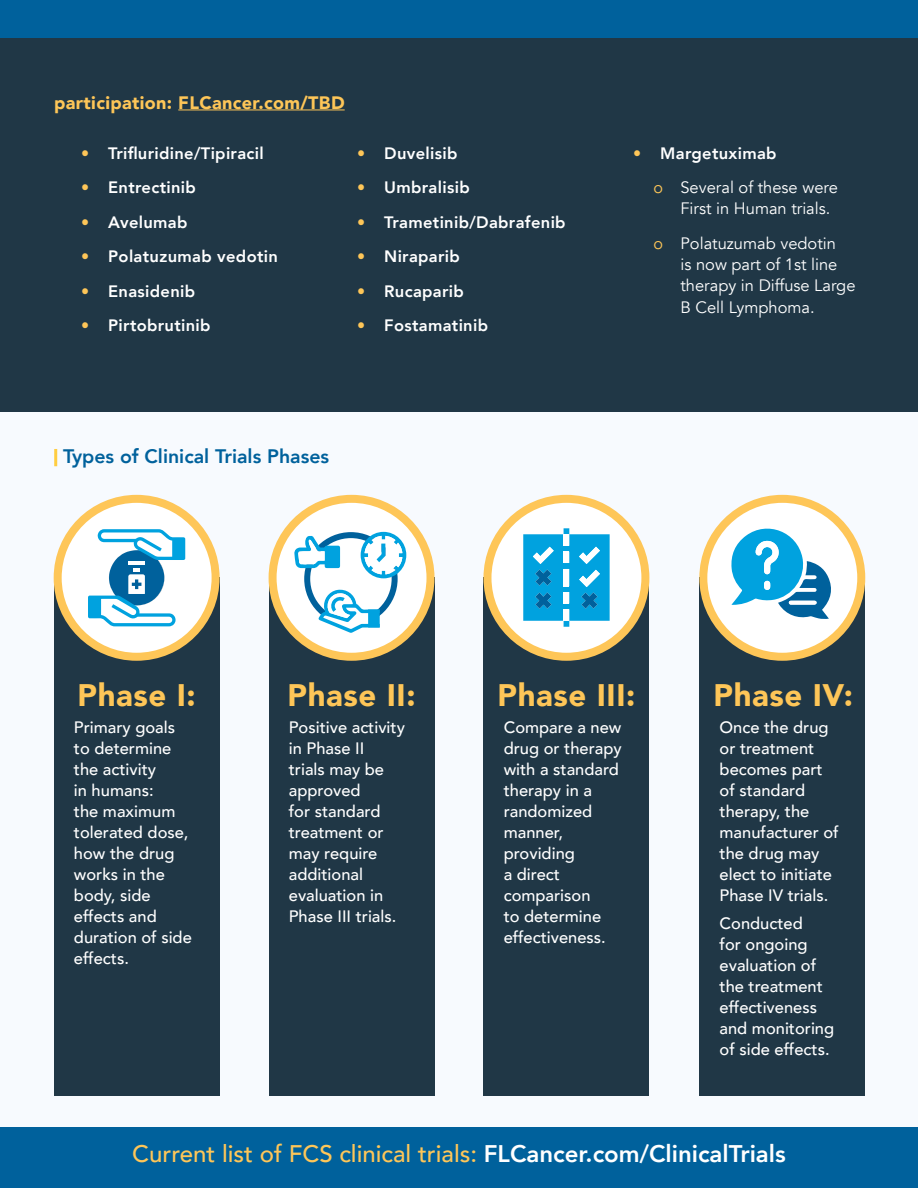
<style>
.page{position:relative;width:918px;height:1188px;background:#fff}
.page>*{position:absolute;margin:0;border:0;box-sizing:border-box;transform-origin:0 0}
.t1{font:900 31.05px "Avenir";letter-spacing:.02em;color:#fec658}
.t2{font:500 24px "Avenir";color:#fec658}
.t3{font:800 19.5px "Avenir";color:#00619c}
.t4{font:900 18px "Avenir";letter-spacing:.02em;color:#fec658}
.t5{font:500 16.5px/21px "Avenir";color:#fff}
.t6{font:800 16.5px "Avenir";letter-spacing:.02em;color:#fff}
.t7{font:16.5px/21px "Avenir";color:#fff}
.s1{font-weight:400;color:#fec658}
.s2{color:#fec658}
.s3{font-weight:800;color:#fff}
</style>
<div class="page">
<div style="left:0;top:22px;width:918px;height:1112px;background:#f7fafe"></div>
<hr style="left:54px;top:449px;width:3px;height:17px;background:#ffcd41">
<div style="left:54px;top:578px;width:166px;height:518px;background:#203746"></div>
<div style="left:269px;top:578px;width:166px;height:518px;background:#203746"></div>
<div style="left:483px;top:578px;width:166px;height:518px;background:#203746"></div>
<div style="left:699px;top:578px;width:166px;height:518px;background:#203746"></div>
<div style="left:0;top:0;width:918px;height:60px;background:#00619c"></div>
<div style="left:0;top:38px;width:918px;height:373px;background:#203746"></div>
<div style="left:0;top:1128px;width:918px;height:60px;background:#00619c"></div>
<hr style="left:178px;top:109px;width:167px;height:1px;background:#fec658">
<svg style="left:58px;top:499px;width:158px;height:158px;fill:#fff"></svg>
<div style="left:54px;top:495px;width:166px;height:166px;border:8px solid #fec658;border-radius:50%"></div>
<svg style="left:88px;top:529px;width:97px;height:97px"></svg>
<div style="left:487px;top:499px;width:158px;height:158px;background:#fff;border-radius:50%"></div>
<div style="left:483px;top:495px;width:166px;height:166px;border:8px solid #fec658;border-radius:50%"></div>
<svg style="left:523px;top:528px;width:87px;height:99px"></svg>
<div style="left:564px;top:569px;width:5px;height:17px;background:#fff"></div>
<div style="left:564px;top:552px;width:5px;height:11px;background:#fff"></div>
<div style="left:564px;top:592px;width:5px;height:11px;background:#fff"></div>
<svg style="left:703px;top:499px;width:158px;height:158px;fill:#fff"></svg>
<div style="left:699px;top:495px;width:166px;height:166px;border:8px solid #fec658;border-radius:50%"></div>
<svg style="left:730px;top:520px;width:104px;height:99px"></svg>
<svg style="left:273px;top:499px;width:158px;height:158px"></svg>
<div style="left:269px;top:495px;width:166px;height:166px;border:8px solid #fec658;border-radius:50%"></div>
<svg style="left:294px;top:532px;width:112px;height:101px"></svg>
<div style="left:368px;top:610px;width:12px;height:18px;background:#00a2df"></div>
<p class="t4" style="left:54px;top:87px;width:292px">participation: FLCancer.com/TBD</p>
<p class="t6" style="left:81px;top:140px;width:184px"><span class="s1">•</span> Trifluridine/Tipiracil</p>
<p class="t6" style="left:81px;top:175px;width:116px"><span class="s1">•</span> Entrectinib</p>
<p class="t6" style="left:81px;top:209px;width:108px"><span class="s1">•</span> Avelumab</p>
<p class="t6" style="left:81px;top:244px;width:198px"><span class="s1">•</span> Polatuzumab vedotin</p>
<p class="t6" style="left:81px;top:278px;width:116px"><span class="s1">•</span> Enasidenib</p>
<p class="t6" style="left:81px;top:313px;width:131px"><span class="s1">•</span> Pirtobrutinib</p>
<p class="t6" style="left:357px;top:140px;width:102px"><span class="s1">•</span> Duvelisib</p>
<p class="t6" style="left:357px;top:175px;width:114px"><span class="s1">•</span> Umbralisib</p>
<p class="t6" style="left:357px;top:209px;width:210px"><span class="s1">•</span> Trametinib/Dabrafenib</p>
<p class="t6" style="left:357px;top:244px;width:104px"><span class="s1">•</span> Niraparib</p>
<p class="t6" style="left:357px;top:278px;width:108px"><span class="s1">•</span> Rucaparib</p>
<p class="t6" style="left:357px;top:313px;width:132px"><span class="s1">•</span> Fostamatinib</p>
<p class="t3" style="left:63px;top:441px;width:268px">Types of Clinical Trials Phases</p>
<p class="t6" style="left:633px;top:140px;width:145px"><span class="s1">•</span> Margetuximab</p>
<p class="t7" style="left:680px;top:177px;width:159px;text-indent:-27px"><span class="s2">o</span> Several of these were<br>First in Human trials.</p>
<p class="t7" style="left:680px;top:233px;width:177px;text-indent:-27px"><span class="s2">o</span> Polatuzumab vedotin<br>is now part of 1st line therapy in Diffuse Large</p>
<p class="t7" style="left:680px;top:297px;width:136px">B Cell Lymphoma.</p>
<p class="t1" style="left:77px;top:669px;width:120px">Phase I:</p>
<p class="t1" style="left:287px;top:669px;width:130px">Phase II:</p>
<p class="t1" style="left:497px;top:669px;width:139px">Phase III:</p>
<p class="t1" style="left:714px;top:669px;width:141px">Phase IV:</p>
<p class="t5" style="left:74px;top:716px;width:119px">Primary goals to determine the activity<br>in humans:<br>the maximum tolerated dose, how the drug works in the body, side effects and duration of side effects.</p>
<p class="t5" style="left:289px;top:716px;width:118px">Positive activity in Phase II<br>trials may be approved<br>for standard treatment or may require additional evaluation in<br>Phase III trials.</p>
<p class="t5" style="left:504px;top:716px;width:119px">Compare a new drug or therapy with a standard therapy in a randomized manner, providing<br>a direct comparison<br>to determine effectiveness.</p>
<p class="t5" style="left:720px;top:716px;width:121px">Once the drug or treatment becomes part of standard therapy, the manufacturer of the drug may elect to initiate<br>Phase IV trials.</p>
<p class="t5" style="left:720px;top:912px;width:116px">Conducted<br>for ongoing evaluation of the treatment effectiveness and monitoring of side effects.</p>
<p class="t2" style="left:132px;top:1133px;width:655px">Current list of FCS clinical trials: <span class="s3">FLCancer.com/ClinicalTrials</span></p>
</div>
